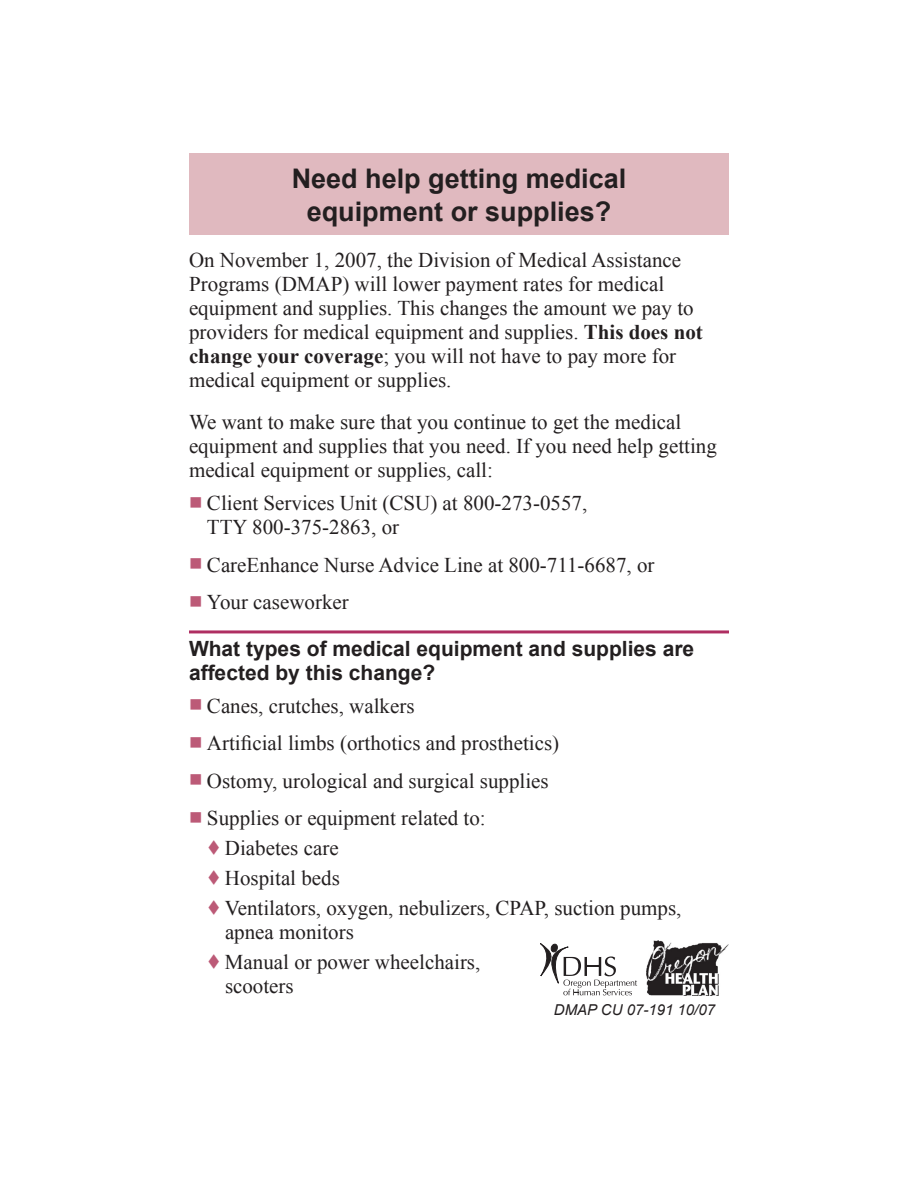
<style>
.page{position:relative;width:918px;height:1188px;background:#fff}
.page>*{position:absolute;margin:0;border:0;box-sizing:border-box;transform-origin:0 0}
.t1{font:700 27px/33px "Arial";color:#231f20;text-align:center}
.t2{font:21px/24px "Times New Roman";color:#231f20}
.t3{font:700 21px/24px "Arial";color:#231f20}
.t4{font:italic 15px "Arial";color:#231f20}
.s1{font-weight:700}
.s2{color:#bc5a77}
</style>
<div class="page">
<svg style="left:540px;top:943px;width:97px;height:52px"></svg>
<img style="left:646px;top:941px;width:83px;height:54px">
<div style="left:189px;top:154px;width:540px;height:81px;background:#e0b9bf"></div>
<hr style="left:189px;top:630px;width:540px;height:3px;background:#af2e62">
<p class="t1" style="left:292px;top:163px;width:336px">Need help getting medical equipment or supplies?</p>
<p class="t2" style="left:189px;top:248px;width:515px">On November 1, 2007, the Division of Medical Assistance Programs (DMAP) will lower payment rates for medical equipment and supplies. This changes the amount we pay to providers for medical equipment and supplies. <span class="s1">This does not change your coverage</span>; you will not have to pay more for medical equipment or supplies.</p>
<p class="t2" style="left:189px;top:410px;width:529px">We want to make sure that you continue to get the medical equipment and supplies that you need. If you need help getting medical equipment or supplies, call:</p>
<p class="t2" style="left:207px;top:491px;width:382px;text-indent:-18px"><span class="s2">■</span> Client Services Unit (CSU) at 800-273-0557,<br>TTY 800-375-2863, or</p>
<p class="t2" style="left:189px;top:553px;width:467px"><span class="s2">■</span> CareEnhance Nurse Advice Line at 800-711-6687, or</p>
<p class="t2" style="left:189px;top:590px;width:161px"><span class="s2">■</span> Your caseworker</p>
<p class="t3" style="left:189px;top:637px;width:507px">What types of medical equipment and supplies are affected by this change?</p>
<p class="t2" style="left:189px;top:694px;width:227px"><span class="s2">■</span> Canes, crutches, walkers</p>
<p class="t2" style="left:189px;top:731px;width:372px"><span class="s2">■</span> Artificial limbs (orthotics and prosthetics)</p>
<p class="t2" style="left:189px;top:769px;width:361px"><span class="s2">■</span> Ostomy, urological and surgical supplies</p>
<p class="t2" style="left:189px;top:806px;width:298px"><span class="s2">■</span> Supplies or equipment related to:</p>
<p class="t2" style="left:207px;top:836px;width:133px"><span class="s2">▼</span> Diabetes care</p>
<p class="t2" style="left:207px;top:866px;width:134px"><span class="s2">▼</span> Hospital beds</p>
<p class="t2" style="left:225px;top:896px;width:458px;text-indent:-18px"><span class="s2">▼</span> Ventilators, oxygen, nebulizers, CPAP, suction pumps, apnea monitors</p>
<p class="t2" style="left:225px;top:950px;width:257px;text-indent:-18px"><span class="s2">▼</span> Manual or power wheelchairs, scooters</p>
<p class="t4" style="left:554px;top:1000px;width:163px">DMAP CU 07-191 10/07</p>
</div>
